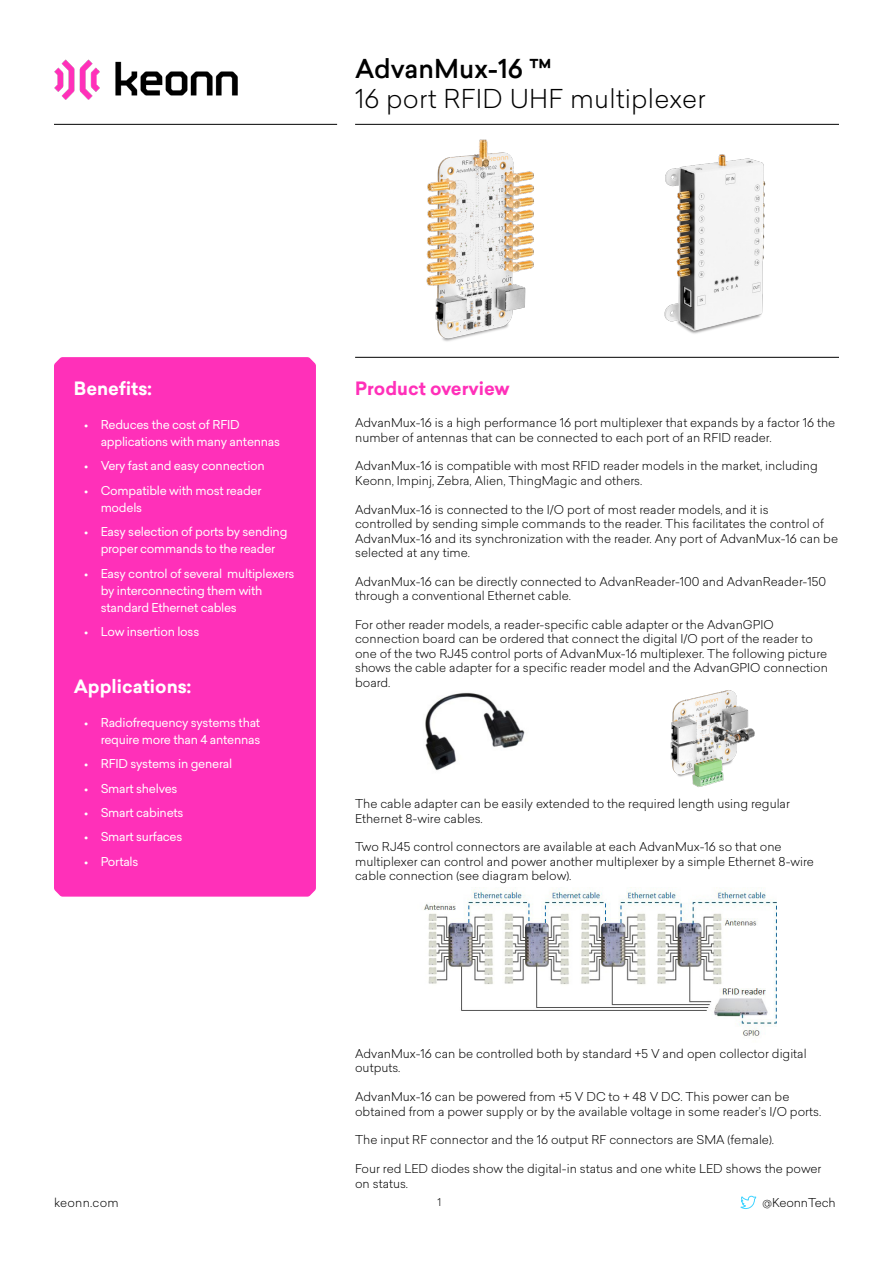
<style>
.page{position:relative;width:893px;height:1263px;background:#fff}
.page>*{position:absolute;margin:0;border:0;box-sizing:border-box;transform-origin:0 0}
.t1{font:300 25.5px "Sailec";letter-spacing:.01em;color:#000}
.t2{font:500 25.5px "Sailec";color:#000}
.Benefits_title{font:700 18px "Sailec";color:#fff}
.Title_Section_-_Comp{font:700 18px "Sailec";color:#ff30b9}
.t3{font:300 12px/14.4px "Sailec";color:#000}
.t4{font:12px/17.1px "Sailec";letter-spacing:-.02em;color:#fff}
.t5{font:300 12px "Sailec";letter-spacing:.02em;color:#000}
.t6{font:300 10.5px "Sailec";color:#000}
</style>
<div class="page">
<hr style="left:355px;top:124px;width:484px;height:1px;background:#000">
<hr style="left:54px;top:124px;width:283px;height:1px;background:#000">
<img style="left:54px;top:59px;width:184px;height:40px">
<svg style="left:740px;top:1195px;width:17px;height:14px"></svg>
<img style="left:426px;top:139px;width:108px;height:203px">
<img style="left:664px;top:154px;width:102px;height:180px">
<hr style="left:355px;top:357px;width:484px;height:1px;background:#000">
<div style="left:54px;top:357px;width:262px;height:540px;background:#ff30b9"></div>
<img style="left:670px;top:690px;width:85px;height:97px">
<img style="left:425px;top:692px;width:100px;height:79px">
<img style="left:423px;top:888px;width:353px;height:148px">
<h1 class="t2" style="left:355px;top:51px;width:198px">AdvanMux-16 ™</h1>
<h1 class="t1" style="left:355px;top:81px;width:352px">16 port RFID UHF multiplexer</h1>
<p class="Benefits_title" style="left:74px;top:375px;width:80px">Benefits:</p>
<p class="t4" style="left:101px;top:416px;width:181px;text-indent:-16px">• Reduces the cost of RFID applications with many antennas</p>
<p class="t4" style="left:84px;top:457px;width:182px">• Very fast and easy connection</p>
<p class="t4" style="left:101px;top:482px;width:162px;text-indent:-16px">• Compatible with most reader models</p>
<p class="t4" style="left:84px;top:523px;width:205px;text-align:center">• Easy selection of ports by sending proper commands to the reader</p>
<p class="t4" style="left:101px;top:564px;width:195px;text-indent:-16px">• Easy control of several multiplexers by interconnecting them with standard Ethernet cables</p>
<p class="t4" style="left:84px;top:623px;width:117px">• Low insertion loss</p>
<p class="Benefits_title" style="left:74px;top:673px;width:119px">Applications:</p>
<p class="t4" style="left:84px;top:714px;width:178px;text-align:right">• Radiofrequency systems that require more than 4 antennas</p>
<p class="t4" style="left:84px;top:755px;width:150px">• RFID systems in general</p>
<p class="t4" style="left:84px;top:779px;width:95px">• Smart shelves</p>
<p class="t4" style="left:84px;top:804px;width:101px">• Smart cabinets</p>
<p class="t4" style="left:84px;top:828px;width:100px">• Smart surfaces</p>
<p class="t4" style="left:84px;top:852px;width:56px">• Portals</p>
<p class="Title_Section_-_Comp" style="left:355px;top:375px;width:156px">Product overview</p>
<p class="t3" style="left:355px;top:415px;width:482px">AdvanMux-16 is a high performance 16 port multiplexer that expands by a factor 16 the number of antennas that can be connected to each port of an RFID reader.</p>
<p class="t3" style="left:355px;top:459px;width:464px">AdvanMux-16 is compatible with most RFID reader models in the market, including<br>Keonn, Impinj, Zebra, Alien, ThingMagic and others.</p>
<p class="t3" style="left:355px;top:502px;width:484px">AdvanMux-16 is connected to the I/O port of most reader models, and it is<br>controlled by sending simple commands to the reader. This facilitates the control of AdvanMux-16 and its synchronization with the reader. Any port of AdvanMux-16 can be selected at any time.</p>
<p class="t3" style="left:355px;top:574px;width:472px">AdvanMux-16 can be directly connected to AdvanReader-100 and AdvanReader-150 through a conventional Ethernet cable.</p>
<p class="t3" style="left:355px;top:617px;width:474px">For other reader models, a reader-specific cable adapter or the AdvanGPIO connection board can be ordered that connect the digital I/O port of the reader to one of the two RJ45 control ports of AdvanMux-16 multiplexer. The following picture shows the cable adapter for a specific reader model and the AdvanGPIO connection board.</p>
<p class="t3" style="left:355px;top:796px;width:436px">The cable adapter can be easily extended to the required length using regular<br>Ethernet 8-wire cables.</p>
<p class="t3" style="left:355px;top:839px;width:460px">Two RJ45 control connectors are available at each AdvanMux-16 so that one multiplexer can control and power another multiplexer by a simple Ethernet 8-wire cable connection (see diagram below).</p>
<p class="t3" style="left:355px;top:1046px;width:453px">AdvanMux-16 can be controlled both by standard +5 V and open collector digital outputs.</p>
<p class="t3" style="left:355px;top:1089px;width:468px">AdvanMux-16 can be powered from +5 V DC to + 48 V DC. This power can be obtained from a power supply or by the available voltage in some reader’s I/O ports.</p>
<p class="t3" style="left:355px;top:1132px;width:420px">The input RF connector and the 16 output RF connectors are SMA (female).</p>
<p class="t3" style="left:355px;top:1161px;width:468px">Four red LED diodes show the digital-in status and one white LED shows the power on status.</p>
<p class="t5" style="left:54px;top:1194px;width:66px">keonn.com</p>
<p class="t6" style="left:438px;top:1195px;width:5px">1</p>
<p class="t3" style="left:762px;top:1195px;width:75px">@KeonnTech</p>
</div>
